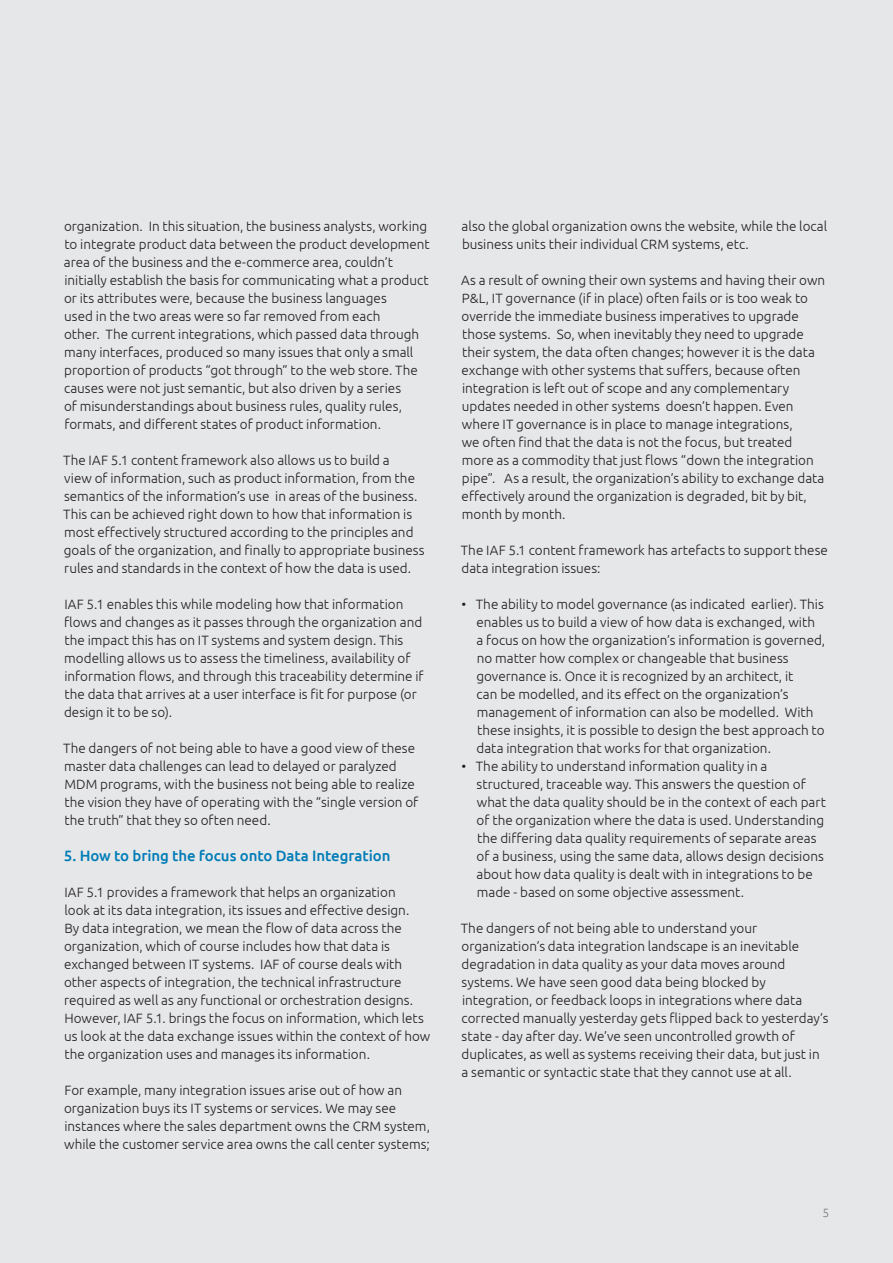
<style>
.page{position:relative;width:893px;height:1263px;background:#e6e7e9}
.page>*{position:absolute;margin:0;border:0;box-sizing:border-box;transform-origin:0 0}
.head2{font:500 15px "Ubuntu";letter-spacing:-.005em;color:#007cb6}
.text{font:300 13.5px/18px "Ubuntu";color:#231f20}
.t1{font:300 12px "Ubuntu";color:#76787b}
</style>
<div class="page">
<p class="text" style="left:64px;top:216px;width:367px">organization. In this situation, the business analysts, working to integrate product data between the product development area of the business and the e-commerce area, couldn’t initially establish the basis for communicating what a product or its attributes were, because the business languages<br>used in the two areas were so far removed from each<br>other. The current integrations, which passed data through many interfaces, produced so many issues that only a small proportion of products “got through” to the web store. The causes were not just semantic, but also driven by a series<br>of misunderstandings about business rules, quality rules, formats, and different states of product information.</p>
<p class="text" style="left:63px;top:450px;width:363px">The IAF 5.1 content framework also allows us to build a<br>view of information, such as product information, from the semantics of the information’s use in areas of the business.<br>This can be achieved right down to how that information is most effectively structured according to the principles and goals of the organization, and finally to appropriate business rules and standards in the context of how the data is used.</p>
<p class="text" style="left:64px;top:594px;width:361px">IAF 5.1 enables this while modeling how that information flows and changes as it passes through the organization and the impact this has on IT systems and system design. This modelling allows us to assess the timeliness, availability of information flows, and through this traceability determine if the data that arrives at a user interface is fit for purpose (or design it to be so).</p>
<p class="text" style="left:63px;top:738px;width:357px">The dangers of not being able to have a good view of these master data challenges can lead to delayed or paralyzed MDM programs, with the business not being able to realize the vision they have of operating with the “single version of the truth” that they so often need.</p>
<p class="head2" style="left:64px;top:846px;width:328px">5. How to bring the focus onto Data Integration</p>
<p class="text" style="left:64px;top:882px;width:368px">IAF 5.1 provides a framework that helps an organization<br>look at its data integration, its issues and effective design.<br>By data integration, we mean the flow of data across the organization, which of course includes how that data is exchanged between IT systems. IAF of course deals with other aspects of integration, the technical infrastructure required as well as any functional or orchestration designs.<br>However, IAF 5.1. brings the focus on information, which lets us look at the data exchange issues within the context of how the organization uses and manages its information.</p>
<p class="text" style="left:64px;top:1080px;width:367px">For example, many integration issues arise out of how an organization buys its IT systems or services. We may see instances where the sales department owns the CRM system, while the customer service area owns the call center systems;</p>
<p class="text" style="left:461px;top:216px;width:367px">also the global organization owns the website, while the local business units their individual CRM systems, etc.</p>
<p class="text" style="left:461px;top:270px;width:366px">As a result of owning their own systems and having their own P&amp;L, IT governance (if in place) often fails or is too weak to override the immediate business imperatives to upgrade those systems. So, when inevitably they need to upgrade their system, the data often changes; however it is the data exchange with other systems that suffers, because often integration is left out of scope and any complementary updates needed in other systems doesn’t happen. Even where IT governance is in place to manage integrations,<br>we often find that the data is not the focus, but treated more as a commodity that just flows “down the integration pipe”. As a result, the organization’s ability to exchange data effectively around the organization is degraded, bit by bit, month by month.</p>
<p class="text" style="left:461px;top:540px;width:369px">The IAF 5.1 content framework has artefacts to support these data integration issues:</p>
<p class="text" style="left:476px;top:594px;width:350px;text-indent:-15px">• The ability to model governance (as indicated earlier). This enables us to build a view of how data is exchanged, with<br>a focus on how the organization’s information is governed, no matter how complex or changeable that business governance is. Once it is recognized by an architect, it<br>can be modelled, and its effect on the organization’s management of information can also be modelled. With these insights, it is possible to design the best approach to data integration that works for that organization.</p>
<p class="text" style="left:476px;top:756px;width:351px;text-indent:-15px">• The ability to understand information quality in a structured, traceable way. This answers the question of what the data quality should be in the context of each part of the organization where the data is used. Understanding the differing data quality requirements of separate areas of a business, using the same data, allows design decisions about how data quality is dealt with in integrations to be made - based on some objective assessment.</p>
<p class="text" style="left:461px;top:918px;width:369px">The dangers of not being able to understand your organization’s data integration landscape is an inevitable degradation in data quality as your data moves around systems. We have seen good data being blocked by integration, or feedback loops in integrations where data corrected manually yesterday gets flipped back to yesterday’s state - day after day. We’ve seen uncontrolled growth of duplicates, as well as systems receiving their data, but just in a semantic or syntactic state that they cannot use at all.</p>
<p class="t1" style="left:822px;top:1205px;width:8px">5</p>
</div>
